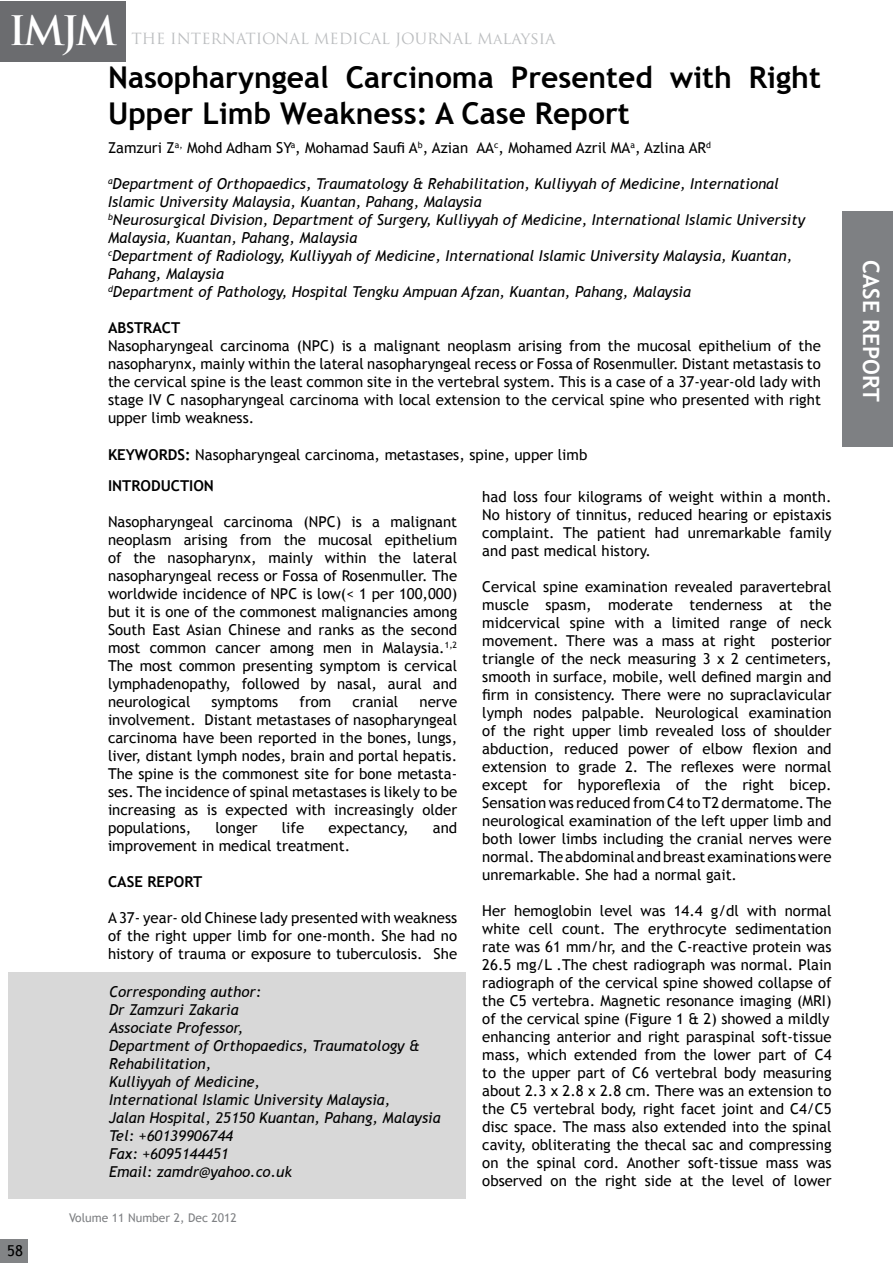
<style>
.page{position:relative;width:893px;height:1263px;background:#fff}
.page>*{position:absolute;margin:0;border:0;box-sizing:border-box;transform-origin:0 0}
.t1{font:700 39.6px "Trajan Pro";color:#fff}
.t2{font:700 30px/36px "Trebuchet MS";color:#000}
.t3{font:700 22.5px "Trebuchet MS";color:#fff}
.t4{font:15px/18px "Trebuchet MS";color:#000;text-align:justify}
.t5{font:italic 15px/18px "Trebuchet MS";color:#000}
.t6{font:15px "Trajan Pro";color:#bcbec0}
.t7{font:700 15px "Trebuchet MS";color:#000}
.t8{font:12px "Trebuchet MS";color:#7e8083}
.s1{font-weight:700}
.s2{font-size:16.5px}
</style>
<div class="page">
<div style="left:0;top:1240px;width:27px;height:23px;background:#828486"></div>
<svg style="left:1px;top:61px;width:124px;height:1px"></svg>
<div style="left:0;top:1px;width:125px;height:60px;background:#6b6c6f"></div>
<div style="left:9px;top:972px;width:457px;height:226px;background:#d8d8d8"></div>
<div style="left:843px;top:212px;width:50px;height:235px;background:#7e8083"></div>
<h1 class="t1" style="left:9px;top:6px;width:110px">IMJM</h1>
<h2 class="t2" style="left:108px;top:59px;width:714px">Nasopharyngeal Carcinoma Presented with Right<br>Upper Limb Weakness: A Case Report</h2>
<p class="t4" style="left:108px;top:139px;width:605px">Zamzuri Z<sup>a,</sup> Mohd Adham SY<sup>a</sup>, Mohamad Saufi A<sup>b</sup>, Azian AA<sup>c</sup>, Mohamed Azril MA<sup>a</sup>, Azlina AR<sup>d</sup></p>
<p class="t5" style="left:108px;top:175px;width:699px"><sup>a</sup>Department of Orthopaedics, Traumatology &amp; Rehabilitation, Kulliyyah of Medicine, International Islamic University Malaysia, Kuantan, Pahang, Malaysia<br><sup>b</sup>Neurosurgical Division, Department of Surgery, Kulliyyah of Medicine, International Islamic University Malaysia, Kuantan, Pahang, Malaysia<br><sup>c</sup>Department of Radiology, Kulliyyah of Medicine, International Islamic University Malaysia, Kuantan, Pahang, Malaysia<br><sup>d</sup>Department of Pathology, Hospital Tengku Ampuan Afzan, Kuantan, Pahang, Malaysia</p>
<p class="t7" style="left:108px;top:319px;width:74px">ABSTRACT</p>
<p class="t4" style="left:108px;top:337px;width:714px">Nasopharyngeal carcinoma (NPC) is a malignant neoplasm arising from the mucosal epithelium of the nasopharynx, mainly within the lateral nasopharyngeal recess or Fossa of Rosenmuller. Distant metastasis to the cervical spine is the least common site in the vertebral system. This is a case of a 37-year-old lady with stage IV C nasopharyngeal carcinoma with local extension to the cervical spine who presented with right upper limb weakness.</p>
<p class="t4" style="left:108px;top:445px;width:481px"><span class="s1">KEYWORDS:</span> Nasopharyngeal carcinoma, metastases, spine, upper limb</p>
<p class="t6" style="left:131px;top:29px;width:426px">THE INTERNATIONAL MEDICAL JOURNAL Ma<span class="s2">laysia</span></p>
<p class="t4" style="left:7px;top:1242px;width:17px">58</p>
<p class="t7" style="left:108px;top:476px;width:107px">INTRODUCTION</p>
<p class="t4" style="left:108px;top:513px;width:351px">Nasopharyngeal carcinoma (NPC) is a malignant neoplasm arising from the mucosal epithelium of the nasopharynx, mainly within the lateral nasopharyngeal recess or Fossa of Rosenmuller. The worldwide incidence of NPC is low(&lt; 1 per 100,000) but it is one of the commonest malignancies among South East Asian Chinese and ranks as the second most common cancer among men in Malaysia.<sup>1,2<br></sup>The most common presenting symptom is cervical lymphadenopathy, followed by nasal, aural and neurological</p>
<p class="t4" style="left:212px;top:693px;width:68px">symptoms</p>
<p class="t4" style="left:299px;top:693px;width:33px">from</p>
<p class="t4" style="left:352px;top:693px;width:47px">cranial</p>
<p class="t4" style="left:108px;top:693px;width:351px;text-indent:311px">nerve involvement. Distant metastases of nasopharyngeal carcinoma have been reported in the bones, lungs, liver, distant lymph nodes, brain and portal hepatis.<br>The spine is the commonest site for bone metasta&shy;ses. The incidence of spinal metastases is likely to be increasing as is expected with increasingly older populations,</p>
<p class="t4" style="left:215px;top:819px;width:44px">longer</p>
<p class="t4" style="left:282px;top:819px;width:24px">life</p>
<p class="t4" style="left:328px;top:819px;width:82px">expectancy,</p>
<p class="t4" style="left:433px;top:819px;width:26px">and</p>
<p class="t4" style="left:108px;top:837px;width:244px">improvement in medical treatment.</p>
<p class="t7" style="left:108px;top:872px;width:96px">CASE REPORT</p>
<p class="t4" style="left:108px;top:909px;width:351px">A 37- year- old Chinese lady presented with weakness of the right upper limb for one-month. She had no history of trauma or exposure to tuberculosis. She</p>
<p class="t5" style="left:109px;top:983px;width:333px">Corresponding author:<br>Dr Zamzuri Zakaria<br>Associate Professor,<br>Department of Orthopaedics, Traumatology &amp;<br>Rehabilitation,<br>Kulliyyah of Medicine,<br>International Islamic University Malaysia,<br>Jalan Hospital, 25150 Kuantan, Pahang, Malaysia<br>Tel: +60139906744<br>Fax: +6095144451<br>Email: zamdr@yahoo.co.uk</p>
<p class="t8" style="left:69px;top:1211px;width:169px">Volume 11 Number 2, Dec 2012</p>
<p class="t4" style="left:482px;top:488px;width:351px">had loss four kilograms of weight within a month.<br>No history of tinnitus, reduced hearing or epistaxis complaint. The patient had unremarkable family and past medical history.</p>
<p class="t4" style="left:482px;top:578px;width:351px">Cervical spine examination revealed paravertebral muscle spasm, moderate tenderness at the midcervical spine with a limited range of neck movement. There was a mass at right posterior triangle of the neck measuring 3 x 2 centimeters, smooth in surface, mobile, well defined margin and firm in consistency. There were no supraclavicular lymph nodes palpable. Neurological examination of the right upper limb revealed loss of shoulder abduction, reduced power of elbow flexion and extension to grade 2. The reflexes were normal except for hyporeflexia of the right bicep.<br>Sensation was reduced from C4 to T2 dermatome. The neurological examination of the left upper limb and both lower limbs including the cranial nerves were normal. The abdominal and breast examinations were unremarkable. She had a normal gait.</p>
<p class="t4" style="left:482px;top:902px;width:351px;text-align:left">Her hemoglobin level was 14.4 g/dl with normal white cell count. The erythrocyte sedimentation rate was 61 mm/hr, and the C-reactive protein was 26.5 mg/L .The chest radiograph was normal. Plain radiograph of the cervical spine showed collapse of the C5 vertebra. Magnetic resonance imaging (MRI) of the cervical spine (Figure 1 &amp; 2) showed a mildly enhancing anterior and right paraspinal soft-tissue mass, which extended from the lower part of C4 to the upper part of C6 vertebral body measuring about 2.3 x 2.8 x 2.8 cm. There was an extension to the C5 vertebral body, right facet joint and C4/C5 disc space. The mass also extended into the spinal cavity, obliterating the thecal sac and compressing on the spinal cord. Another soft-tissue mass was observed on the right side at the level of lower</p>
<h3 class="t3" style="left:885px;top:260px;width:143px;rotate:90deg">CASE REPORT</h3>
</div>
